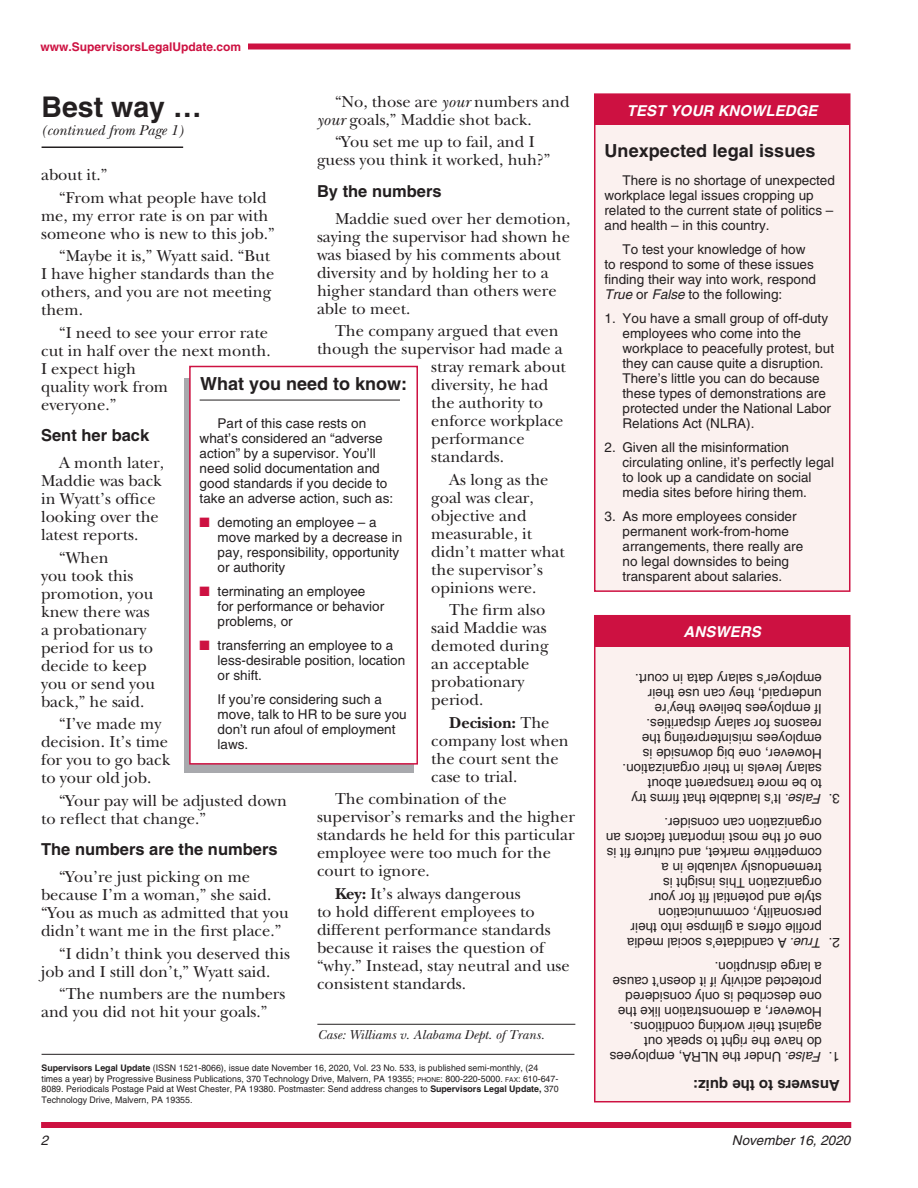
<style>
.page{position:relative;width:918px;height:1188px;background:#fff}
.page>*{position:absolute;margin:0;border:0;box-sizing:border-box;transform-origin:0 0}
.t1{font:700 28.5px "Helvetica";color:#231f20}
.t2{font:700 18px "Helvetica";letter-spacing:.005em;color:#231f20}
.t3{font:16.5px/18px "New Baskerville";color:#231f20}
.t4{font:700 16.5px "Helvetica";color:#231f20}
.t5{font:italic 700 15px "Helvetica";letter-spacing:.005em;color:#fff}
.t6{font:italic 15px "New Baskerville";color:#231f20}
.t7{font:700 15px "Helvetica";color:#231f20}
.t8{font:13.5px/15px "Helvetica";color:#231f20}
.t9{font:italic 13.5px "New Baskerville";color:#231f20}
.t10{font:italic 13.5px "Helvetica";color:#231f20}
.t11{font:700 12px "Helvetica";color:#cd1141}
.t12{font:9px/10.5px "Helvetica";color:#231f20}
.s1{font-style:italic}
.s2{font-weight:700}
.s3{color:#cd1141}
.s4{font-size:6.75px}
.s5{font-style:inherit}
</style>
<div class="page">
<div style="left:184px;top:378px;width:229px;height:394px;background:#a8a9ad"></div>
<div style="left:595px;top:94px;width:255px;height:497px;background:#fbf1ef"></div>
<div style="left:594px;top:93px;width:256px;height:499px;border:2px solid #cd1141"></div>
<div style="left:595px;top:616px;width:255px;height:486px;background:#fbf1ef"></div>
<div style="left:594px;top:615px;width:256px;height:487px;border:2px solid #cd1141"></div>
<hr style="left:42px;top:147px;width:141px;height:1px;background:#231f20">
<hr style="left:317px;top:1024px;width:258px;height:1px;background:#231f20">
<hr style="left:42px;top:1054px;width:532px;height:1px;background:#231f20">
<div style="left:40px;top:44px;width:810px;height:6px;background:#cd1141"></div>
<div style="left:190px;top:366px;width:227px;height:398px;background:#fff"></div>
<hr style="left:200px;top:400px;width:200px;height:1px;background:#231f20">
<div style="left:189px;top:366px;width:229px;height:399px;border:2px solid #cd1141"></div>
<div style="left:40px;top:38px;width:208px;height:18px;background:#fff"></div>
<div style="left:595px;top:95px;width:254px;height:30px;background:#cd1141"></div>
<div style="left:595px;top:616px;width:254px;height:30px;background:#cd1141"></div>
<div style="left:41px;top:1122px;width:810px;height:6px;background:#cd1141"></div>
<p class="t11" style="left:40px;top:40px;width:202px">www.SupervisorsLegalUpdate.com</p>
<p class="t3" style="left:317px;top:92px;width:254px;text-indent:18px">“No, those are <span class="s1">your</span> numbers and <span class="s1">your</span> goals,” Maddie shot back.</p>
<p class="t3" style="left:317px;top:133px;width:235px;text-align:center">“You set me up to fail, and I guess you think it worked, huh?”</p>
<p class="t4" style="left:317px;top:181px;width:126px">By the numbers</p>
<p class="t3" style="left:317px;top:209px;width:255px;text-indent:18px">Maddie sued over her demotion, saying the supervisor had shown he was biased by his comments about diversity and by holding her to a higher standard than others were able to meet.</p>
<p class="t3" style="left:335px;top:322px;width:225px">The company argued that even</p>
<p class="t3" style="left:317px;top:340px;width:247px">though the supervisor had made a</p>
<p class="t3" style="left:431px;top:358px;width:136px">stray remark about</p>
<p class="t3" style="left:431px;top:376px;width:119px">diversity, he had</p>
<p class="t3" style="left:431px;top:394px;width:113px">the authority to</p>
<p class="t3" style="left:431px;top:412px;width:134px">enforce workplace</p>
<p class="t3" style="left:431px;top:430px;width:95px">performance</p>
<p class="t3" style="left:431px;top:448px;width:74px">standards.</p>
<p class="t3" style="left:431px;top:470px;width:135px;text-indent:18px">As long as the goal was clear, objective and measurable, it didn’t matter what the supervisor’s opinions were.</p>
<p class="t3" style="left:431px;top:601px;width:119px;text-indent:18px">The firm also said Maddie was demoted during an acceptable probationary period.</p>
<p class="t3" style="left:431px;top:713px;width:139px;text-indent:18px"><span class="s2">Decision:</span> The company lost when the court sent the case to trial.</p>
<p class="t3" style="left:317px;top:790px;width:259px;text-indent:18px">The combination of the supervisor’s remarks and the higher standards he held for this particular employee were too much for the court to ignore.</p>
<p class="t3" style="left:317px;top:884px;width:254px;text-indent:18px"><span class="s2">Key:</span> It’s always dangerous<br>to hold different employees to different performance standards because it raises the question of “why.” Instead, stay neutral and use consistent standards.</p>
<h1 class="t1" style="left:42px;top:89px;width:161px">Best way …</h1>
<p class="t6" style="left:42px;top:121px;width:143px">(continued from Page 1)</p>
<p class="t3" style="left:59px;top:164px;width:209px;line-height:22.5px;text-indent:-18px">about it.”<br>“From what people have told</p>
<p class="t3" style="left:41px;top:206px;width:235px">me, my error rate is on par with someone who is new to this job.”</p>
<p class="t3" style="left:41px;top:247px;width:235px;text-indent:18px">“Maybe it is,” Wyatt said. “But<br>I have higher standards than the others, and you are not meeting them.</p>
<p class="t3" style="left:41px;top:323px;width:231px;text-indent:18px">“I need to see your error rate cut in half over the next month.<br>I expect high<br>quality work from<br>everyone.”</p>
<p class="t4" style="left:41px;top:425px;width:110px">Sent her back</p>
<p class="t3" style="left:41px;top:454px;width:124px;text-indent:18px">A month later,<br>Maddie was back in Wyatt’s office looking over the latest reports.</p>
<p class="t3" style="left:41px;top:548px;width:115px;text-indent:18px">“When<br>you took this promotion, you knew there was a probationary period for us to decide to keep you or send you back,” he said.</p>
<p class="t3" style="left:41px;top:715px;width:131px;text-indent:18px">“I’ve made my decision. It’s time for you to go back to your old job.</p>
<p class="t3" style="left:41px;top:791px;width:248px;text-indent:18px">“Your pay will be adjusted down to reflect that change.”</p>
<p class="t4" style="left:41px;top:839px;width:238px">The numbers are the numbers</p>
<p class="t3" style="left:41px;top:868px;width:249px;text-indent:18px">“You’re just picking on me because I’m a woman,” she said. “You as much as admitted that you didn’t want me in the first place.”</p>
<p class="t3" style="left:41px;top:944px;width:251px;text-indent:18px">“I didn’t think you deserved this job and I still don’t,” Wyatt said.</p>
<p class="t3" style="left:41px;top:985px;width:246px;text-indent:18px">“The numbers are the numbers and you did not hit your goals.”</p>
<h2 class="t2" style="left:200px;top:373px;width:209px">What you need to know:</h2>
<p class="t8" style="left:200px;top:415px;width:195px;text-indent:18px">Part of this case rests on what’s considered an “adverse action” by a supervisor. You’ll need solid documentation and good standards if you decide to take an adverse action, such as:</p>
<p class="t8" style="left:218px;top:514px;width:186px;text-indent:-18px"><span class="s3">■</span> demoting an employee – a move marked by a decrease in pay, responsibility, opportunity or authority</p>
<p class="t8" style="left:218px;top:583px;width:168px;text-indent:-18px"><span class="s3">■</span> terminating an employee for performance or behavior problems, or</p>
<p class="t8" style="left:218px;top:637px;width:189px;text-indent:-18px"><span class="s3">■</span> transferring an employee to a less-desirable position, location or shift.</p>
<p class="t8" style="left:218px;top:691px;width:191px">If you’re considering such a move, talk to HR to be sure you don’t run afoul of employment laws.</p>
<p class="t9" style="left:317px;top:1027px;width:229px">Case: Williams v. Alabama Dept. of Trans.</p>
<p class="t12" style="left:42px;top:1063px;width:519px"><span class="s2">Supervisors Legal Update</span> (ISSN 1521-8066), issue date November 16, 2020, Vol. 23 No. 533, is published semi-monthly, (24 times a year) by Progressive Business Publications, 370 Technology Drive, Malvern, PA 19355; <span class="s4">PHONE</span><span class="s5">:</span> 800-220-5000. <span class="s4">FAX</span>: 610-647- 8089. Periodicals Postage Paid at West Chester, PA 19380. Postmaster: Send address changes to <span class="s2">Supervisors Legal Update,</span> 370<br>Technology Drive, Malvern, PA 19355.</p>
<p class="t5" style="left:627px;top:101px;width:192px">TEST YOUR KNOWLEDGE</p>
<h2 class="t2" style="left:604px;top:139px;width:213px">Unexpected legal issues</h2>
<p class="t8" style="left:604px;top:173px;width:232px;text-indent:18px">There is no shortage of unexpected workplace legal issues cropping up related to the current state of politics – and health – in this country.</p>
<p class="t8" style="left:604px;top:242px;width:213px;text-indent:18px">To test your knowledge of how to respond to some of these issues finding their way into work, respond<br><span class="s1">True</span> or <span class="s1">False</span> to the following:</p>
<p class="t8" style="left:622px;top:311px;width:213px;text-indent:-18px">1. You have a small group of off-duty employees who come into the workplace to peacefully protest, but they can cause quite a disruption.<br>There’s little you can do because these types of demonstrations are protected under the National Labor<br>Relations Act (NLRA).</p>
<p class="t8" style="left:622px;top:440px;width:213px;text-indent:-18px">2. Given all the misinformation circulating online, it’s perfectly legal to look up a candidate on social media sites before hiring them.</p>
<p class="t8" style="left:622px;top:509px;width:182px;text-indent:-18px">3. As more employees consider permanent work-from-home arrangements, there really are no legal downsides to being transparent about salaries.</p>
<p class="t5" style="left:684px;top:623px;width:79px">ANSWERS</p>
<p class="t8" style="left:822px;top:791px;width:201px;rotate:-180deg">to be more transparent about salary levels in their organization.<br>However, one big downside is employees misinterpreting the reasons for salary disparities.<br>If employees believe they’re underpaid, they can use their employer’s salary data in court.</p>
<p class="t8" style="left:822px;top:806px;width:192px;rotate:-180deg"><span class="s1">False</span>. It’s laudable that firms try</p>
<p class="t8" style="left:840px;top:806px;width:13px;rotate:-180deg">3.</p>
<p class="t8" style="left:822px;top:935px;width:218px;rotate:-180deg">profile offers a glimpse into their personality, communication<br>style and potential fit for your organization This insight is tremendously valuable in a competitive market, and culture fit is one of the most important factors an organization can consider.</p>
<p class="t8" style="left:822px;top:950px;width:197px;rotate:-180deg"><span class="s1">True.</span> A candidate’s social media</p>
<p class="t8" style="left:840px;top:950px;width:13px;rotate:-180deg">2.</p>
<p class="t8" style="left:822px;top:1049px;width:211px;rotate:-180deg">do have the right to speak out against their working conditions.<br>However, a demonstration like the one described is only considered protected activity if it doesn’t cause a large disruption.</p>
<p class="t8" style="left:822px;top:1064px;width:214px;rotate:-180deg"><span class="s1">False.</span> Under the NLRA, employees</p>
<p class="t8" style="left:840px;top:1064px;width:13px;rotate:-180deg">1.</p>
<p class="t7" style="left:840px;top:1095px;width:148px;rotate:-180deg">Answers to the quiz:</p>
<p class="t10" style="left:41px;top:1132px;width:9px">2</p>
<p class="t10" style="left:732px;top:1132px;width:120px">November 16, 2020</p>
</div>
